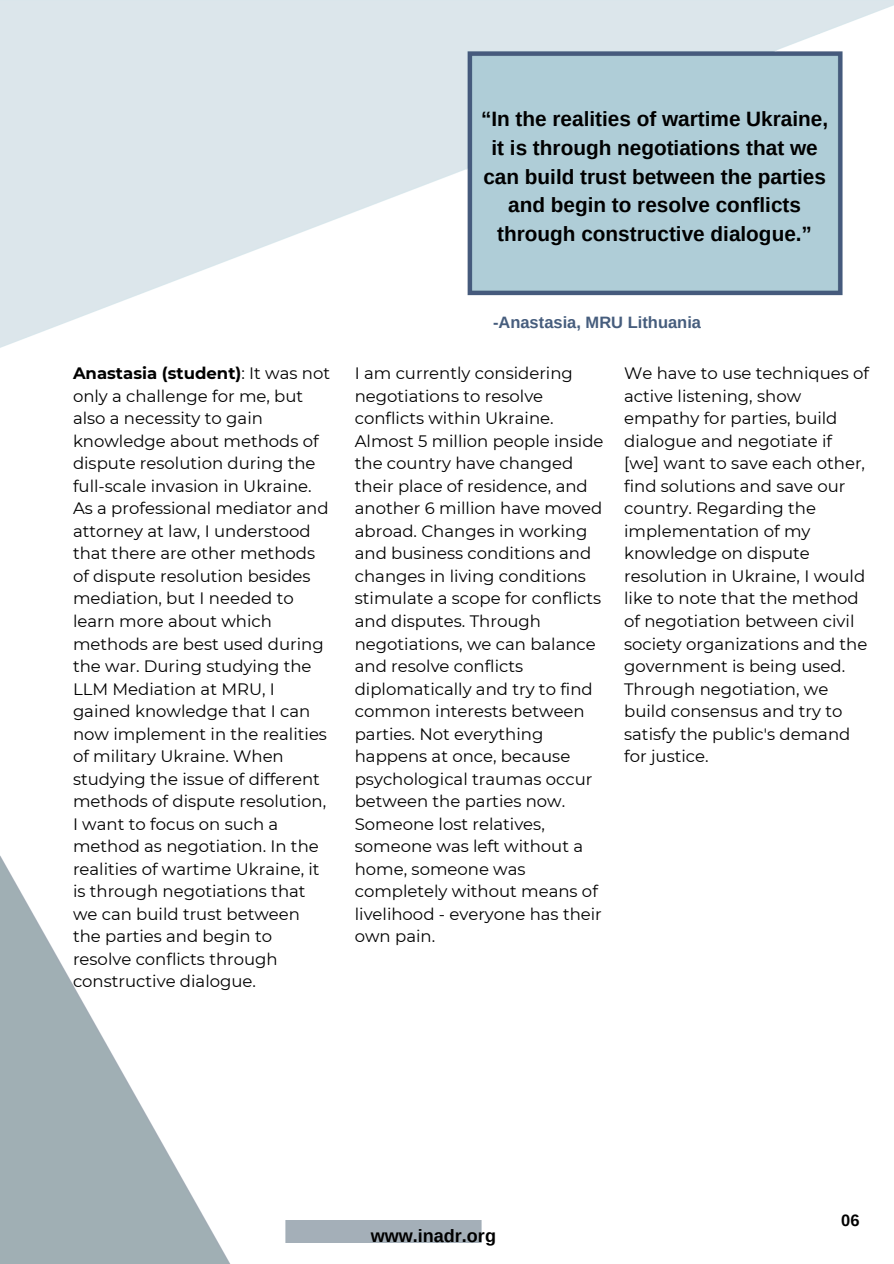
<style>
.page{position:relative;width:894px;height:1264px;background:#fff}
.page>*{position:absolute;margin:0;border:0;box-sizing:border-box;transform-origin:0 0}
.t1{font:700 20.7px/28.5px "Arimo";color:#000;text-align:center}
.t2{font:700 18px "Arimo";color:#000}
.t3{font:16.5px/22.5px "Montserrat";color:#000}
.t4{font:700 16.5px "Arimo";color:#465d7d}
.t5{font:700 16.5px "Arimo";color:#000}
.s1{font-weight:700}
</style>
<div class="page">
<img style="left:0;top:855px;width:229px;height:407px">
<div style="left:285px;top:1220px;width:196px;height:22px;background:#a4afb8"></div>
<img style="left:0;top:0;width:893px;height:348px">
<p class="t1" style="left:481px;top:105px;width:348px">“In the realities of wartime Ukraine, it is through negotiations that we can build trust between the parties and begin to resolve conflicts through constructive dialogue.”</p>
<p class="t4" style="left:493px;top:313px;width:209px">-Anastasia, MRU Lithuania</p>
<p class="t3" style="left:73px;top:362px;width:258px"><span class="s1">Anastasia (student)</span>: It was not only a challenge for me, but also a necessity to gain knowledge about methods of dispute resolution during the full-scale invasion in Ukraine.<br>As a professional mediator and attorney at law, I understood that there are other methods of dispute resolution besides mediation, but I needed to learn more about which methods are best used during the war. During studying the<br>LLM Mediation at MRU, I gained knowledge that I can now implement in the realities of military Ukraine. When studying the issue of different methods of dispute resolution,<br>I want to focus on such a method as negotiation. In the realities of wartime Ukraine, it is through negotiations that we can build trust between the parties and begin to resolve conflicts through constructive dialogue.</p>
<p class="t3" style="left:355px;top:362px;width:250px">I am currently considering negotiations to resolve conflicts within Ukraine.<br>Almost 5 million people inside the country have changed their place of residence, and another 6 million have moved abroad. Changes in working and business conditions and changes in living conditions stimulate a scope for conflicts and disputes. Through negotiations, we can balance and resolve conflicts diplomatically and try to find common interests between parties. Not everything happens at once, because psychological traumas occur between the parties now.<br>Someone lost relatives, someone was left without a home, someone was completely without means of livelihood - everyone has their own pain.</p>
<p class="t3" style="left:624px;top:362px;width:246px">We have to use techniques of active listening, show empathy for parties, build dialogue and negotiate if [we] want to save each other, find solutions and save our country. Regarding the implementation of my knowledge on dispute resolution in Ukraine, I would like to note that the method of negotiation between civil society organizations and the government is being used.<br>Through negotiation, we build consensus and try to satisfy the public's demand for justice.</p>
<h2 class="t2" style="left:370px;top:1225px;width:127px">www.inadr.org</h2>
<h1 class="t5" style="left:841px;top:1210px;width:20px">06</h1>
</div>
